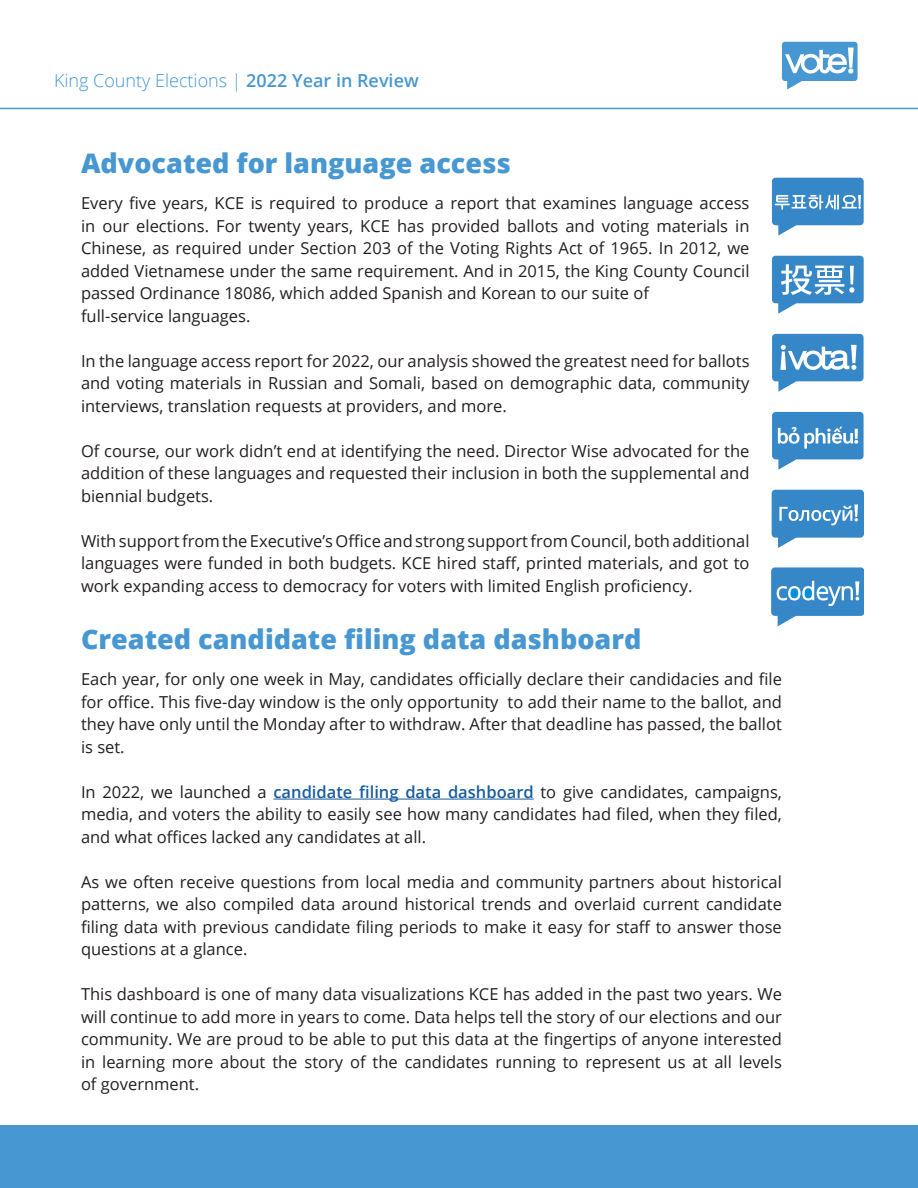
<style>
.page{position:relative;width:918px;height:1188px;background:#fff}
.page>*{position:absolute;margin:0;border:0;box-sizing:border-box;transform-origin:0 0}
.Subheading{font:800 27px "Open Sans";color:#4797d2}
.t1{font:300 18px "Open Sans";color:#4797d2}
.Paragraph{font:16.5px/22.5px "Open Sans";color:#231f20;text-align:justify}
.s1{font-weight:600}
.s2{font-weight:600;color:#175d9e}
</style>
<div class="page">
<div style="left:0;top:1126px;width:918px;height:62px;background:#4797d2"></div>
<hr style="left:0;top:108px;width:918px;height:1px;background:#4797d2">
<svg style="left:782px;top:42px;width:76px;height:47px"></svg>
<hr style="left:273px;top:799px;width:261px;height:1px;background:#175d9e">
<svg style="left:772px;top:256px;width:92px;height:58px"></svg>
<svg style="left:772px;top:178px;width:92px;height:58px"></svg>
<svg style="left:772px;top:334px;width:92px;height:58px"></svg>
<svg style="left:772px;top:412px;width:92px;height:58px"></svg>
<svg style="left:772px;top:490px;width:92px;height:58px"></svg>
<svg style="left:771px;top:567px;width:93px;height:59px"></svg>
<p class="t1" style="left:54px;top:69px;width:366px">King County Elections | <span class="s1">2022 Year in Review</span></p>
<p class="Subheading" style="left:81px;top:143px;width:431px">Advocated for language access</p>
<p class="Paragraph" style="left:81px;top:192px;width:670px">Every five years, KCE is required to produce a report that examines language access in our elections. For twenty years, KCE has provided ballots and voting materials in Chinese, as required under Section 203 of the Voting Rights Act of 1965. In 2012, we added Vietnamese under the same requirement. And in 2015, the King County Council passed Ordinance 18086, which added Spanish and Korean to our suite of</p>
<p class="Paragraph" style="left:81px;top:304px;width:171px">full-service languages.</p>
<p class="Paragraph" style="left:81px;top:349px;width:670px">In the language access report for 2022, our analysis showed the greatest need for ballots and voting materials in Russian and Somali, based on demographic data, community interviews, translation requests at providers, and more.</p>
<p class="Paragraph" style="left:81px;top:439px;width:670px">Of course, our work didn’t end at identifying the need. Director Wise advocated for the addition of these languages and requested their inclusion in both the supplemental and biennial budgets.</p>
<p class="Paragraph" style="left:81px;top:529px;width:670px">With support from the Executive’s Office and strong support from Council, both additional languages were funded in both budgets. KCE hired staff, printed materials, and got to work expanding access to democracy for voters with limited English proficiency.</p>
<p class="Subheading" style="left:81px;top:619px;width:562px">Created candidate filing data dashboard</p>
<p class="Paragraph" style="left:81px;top:668px;width:702px">Each year, for only one week in May, candidates officially declare their candidacies and file for office. This five-day window is the only opportunity to add their name to the ballot, and they have only until the Monday after to withdraw. After that deadline has passed, the ballot is set.</p>
<p class="Paragraph" style="left:81px;top:780px;width:702px">In 2022, we launched a <span class="s2">candidate filing data dashboard</span> to give candidates, campaigns, media, and voters the ability to easily see how many candidates had filed, when they filed, and what offices lacked any candidates at all.</p>
<p class="Paragraph" style="left:81px;top:870px;width:702px">As we often receive questions from local media and community partners about historical patterns, we also compiled data around historical trends and overlaid current candidate filing data with previous candidate filing periods to make it easy for staff to answer those questions at a glance.</p>
<p class="Paragraph" style="left:81px;top:983px;width:702px">This dashboard is one of many data visualizations KCE has added in the past two years. We will continue to add more in years to come. Data helps tell the story of our elections and our community. We are proud to be able to put this data at the fingertips of anyone interested in learning more about the story of the candidates running to represent us at all levels of government.</p>
</div>
